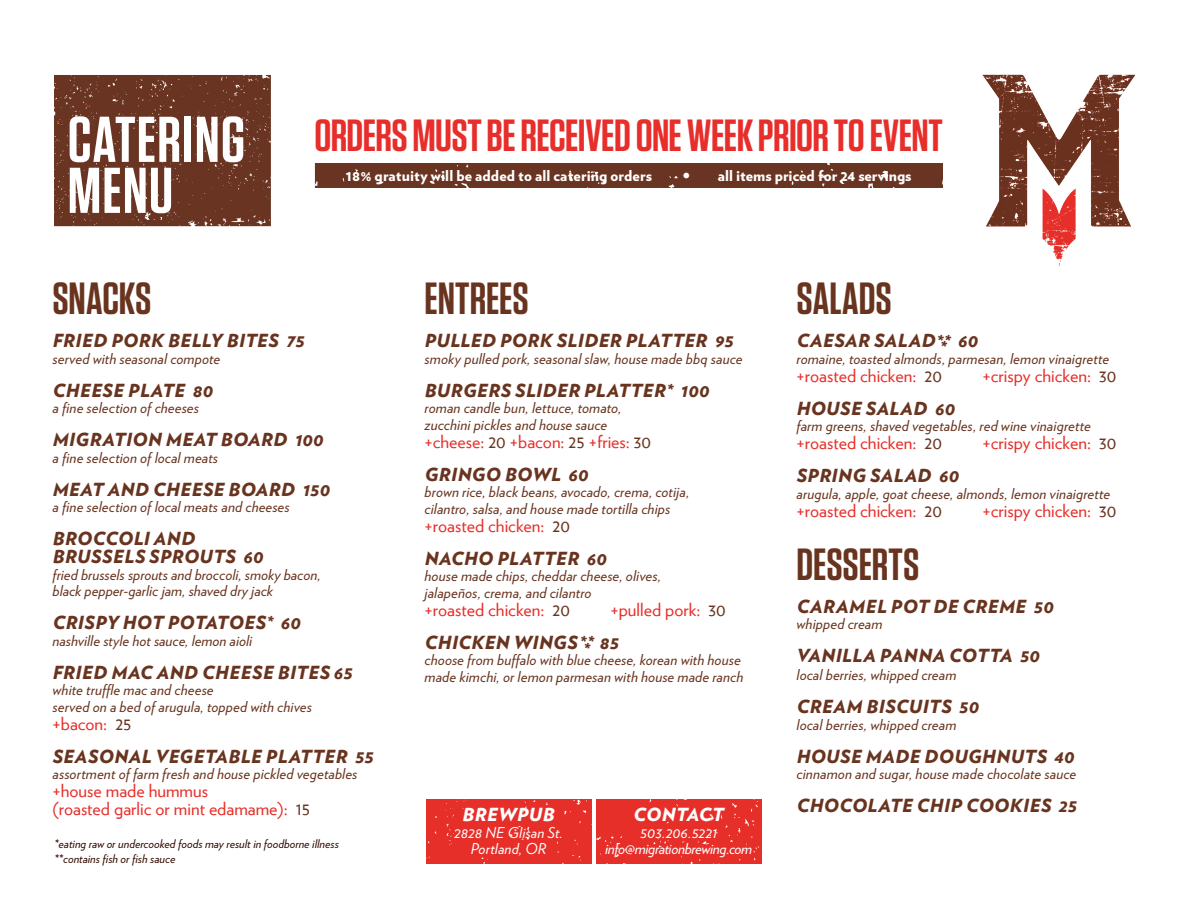
<style>
.page{position:relative;width:1188px;height:918px;background:#fff}
.page>*{position:absolute;margin:0;border:0;box-sizing:border-box;transform-origin:0 0}
.Category{font:600 64.5px "Tungsten";letter-spacing:.02em;color:#fff}
.t1{font:600 45px "Tungsten";letter-spacing:-.015em;color:#e72e2a}
.Category-2{font:600 45px "Tungsten";color:#69341f}
.Menu_Item{font:italic 900 18px/18px "Verlag";letter-spacing:.025em;color:#69341f}
.Body{font:18px/18px "Verlag";color:#e72f2a}
.Description{font:18px "Verlag";color:#e72f2a}
.Menu_Item-2{font:italic 900 18px "Verlag";letter-spacing:.02em;color:#fff}
.Description-2{font:italic 15px/16.5px "Verlag";letter-spacing:.005em;color:#69341f}
.Menu_Item-3{font:italic 15px/16.5px "Verlag";letter-spacing:.01em;color:#69341f}
.Category-3{font:900 15px "Verlag";letter-spacing:.005em;color:#fff}
.Description-3{font:italic 15px "Verlag";color:#fff}
.Description-4{font:italic 15px "Verlag";letter-spacing:-.025em;color:#fff}
.Description-5{font:italic 12px "Verlag";color:#320c00}
.s1{color:#69341f}
</style>
<div class="page">
<div style="left:426px;top:800px;width:336px;height:64px;background:#e72f2a"></div>
<div style="left:54px;top:75px;width:217px;height:152px;background:#693421"></div>
<img style="left:982px;top:74px;width:154px;height:193px">
<div style="left:315px;top:163px;width:628px;height:24px;background:#693421"></div>
<p class="Category" style="left:68px;top:106px;width:179px">CATERING</p>
<p class="Category" style="left:68px;top:157px;width:107px">MENU</p>
<p class="Category-3" style="left:346px;top:163px;width:308px">18% gratuity will be added to all catering orders</p>
<p class="Category-3" style="left:683px;top:163px;width:230px">• all items priced for 24 servings</p>
<p class="t1" style="left:314px;top:112px;width:630px">ORDERS MUST BE RECEIVED ONE WEEK PRIOR TO EVENT</p>
<p class="Category-2" style="left:53px;top:275px;width:100px">SNACKS</p>
<p class="Menu_Item" style="left:53px;top:331px;width:253px">FRIED PORK BELLY BITES 75</p>
<p class="Description-2" style="left:53px;top:349px;width:169px">served with seasonal compote</p>
<p class="Menu_Item" style="left:53px;top:380px;width:162px">CHEESE PLATE 80</p>
<p class="Description-2" style="left:53px;top:399px;width:148px">a fine selection of cheeses</p>
<p class="Menu_Item" style="left:53px;top:430px;width:273px">MIGRATION MEAT BOARD 100</p>
<p class="Description-2" style="left:53px;top:448px;width:167px">a fine selection of local meats</p>
<p class="Menu_Item" style="left:53px;top:479px;width:279px">MEAT AND CHEESE BOARD 150</p>
<p class="Description-2" style="left:53px;top:498px;width:239px">a fine selection of local meats and cheeses</p>
<p class="Menu_Item" style="left:53px;top:529px;width:212px">BROCCOLI AND<br>BRUSSELS SPROUTS 60</p>
<p class="Description-2" style="left:53px;top:565px;width:270px">fried brussels sprouts and broccoli, smoky bacon, black pepper-garlic jam, shaved dry jack</p>
<p class="Menu_Item" style="left:53px;top:613px;width:250px">CRISPY HOT POTATOES* 60</p>
<p class="Description-2" style="left:53px;top:631px;width:201px">nashville style hot sauce, lemon aioli</p>
<p class="Menu_Item" style="left:53px;top:662px;width:301px">FRIED MAC AND CHEESE BITES 65</p>
<p class="Description-2" style="left:53px;top:681px;width:261px">white truffle mac and cheese<br>served on a bed of arugula, topped with chives</p>
<p class="Body" style="left:53px;top:714px;width:80px">+bacon: <span class="s1">25</span></p>
<p class="Menu_Item" style="left:53px;top:746px;width:322px">SEASONAL VEGETABLE PLATTER 55</p>
<p class="Description-2" style="left:53px;top:765px;width:306px">assortment of farm fresh and house pickled vegetables</p>
<p class="Body" style="left:53px;top:781px;width:259px">+house made hummus<br>(roasted garlic or mint edamame): <span class="s1">15</span></p>
<p class="Description-5" style="left:54px;top:834px;width:286px">*eating raw or undercooked foods may result in foodborne illness</p>
<p class="Description-5" style="left:54px;top:849px;width:123px">**contains fish or fish sauce</p>
<p class="Category-2" style="left:425px;top:275px;width:106px">ENTREES</p>
<p class="Menu_Item" style="left:425px;top:331px;width:310px">PULLED PORK SLIDER PLATTER 95</p>
<p class="Description-2" style="left:425px;top:349px;width:319px">smoky pulled pork, seasonal slaw, house made bbq sauce</p>
<p class="Menu_Item" style="left:425px;top:380px;width:286px">BURGERS SLIDER PLATTER* 100</p>
<p class="Description-2" style="left:425px;top:399px;width:198px">roman candle bun, lettuce, tomato, zucchini pickles and house sauce</p>
<p class="Body" style="left:425px;top:432px;width:228px">+cheese: <span class="s1">20</span> +bacon: <span class="s1">25</span> +fries: <span class="s1">30</span></p>
<p class="Menu_Item" style="left:425px;top:464px;width:165px">GRINGO BOWL 60</p>
<p class="Description-2" style="left:425px;top:483px;width:266px">brown rice, black beans, avocado, crema, cotija, cilantro, salsa, and house made tortilla chips</p>
<p class="Body" style="left:425px;top:516px;width:147px">+roasted chicken: <span class="s1">20</span></p>
<p class="Menu_Item" style="left:425px;top:548px;width:184px">NACHO PLATTER 60</p>
<p class="Menu_Item-3" style="left:425px;top:567px;width:238px">house made chips, cheddar cheese, olives, jalapeños, crema, and cilantro</p>
<p class="Body" style="left:425px;top:600px;width:147px">+roasted chicken: <span class="s1">20</span></p>
<p class="Body" style="left:610px;top:600px;width:117px">+pulled pork: <span class="s1">30</span></p>
<p class="Menu_Item" style="left:425px;top:632px;width:196px">CHICKEN WINGS 85</p>
<p class="Menu_Item-3" style="left:425px;top:651px;width:320px">choose from buffalo with blue cheese, korean with house made kimchi, or lemon parmesan with house made ranch</p>
<p class="Menu_Item" style="left:579px;top:633px;width:16px">**</p>
<p class="Menu_Item" style="left:583px;top:639px;width:9px">*</p>
<p class="Menu_Item-2" style="left:462px;top:800px;width:94px">BREWPUB</p>
<p class="Description-3" style="left:454px;top:821px;width:110px">2828 NE Glisan St.</p>
<p class="Description-3" style="left:471px;top:837px;width:77px">Portland, OR</p>
<p class="Menu_Item-2" style="left:634px;top:800px;width:92px">CONTACT</p>
<p class="Description-3" style="left:640px;top:821px;width:78px">503.206.5221</p>
<p class="Description-4" style="left:605px;top:837px;width:149px">info@migrationbrewing.com</p>
<p class="Category-2" style="left:797px;top:275px;width:97px">SALADS</p>
<p class="Menu_Item" style="left:797px;top:331px;width:183px">CAESAR SALAD 60</p>
<p class="Description-2" style="left:797px;top:349px;width:314px">romaine, toasted almonds, parmesan, lemon vinaigrette</p>
<p class="Description" style="left:797px;top:362px;width:147px">+roasted chicken: <span class="s1">20</span></p>
<p class="Description" style="left:982px;top:362px;width:135px">+crispy chicken: <span class="s1">30</span></p>
<p class="Menu_Item" style="left:797px;top:398px;width:160px">HOUSE SALAD 60</p>
<p class="Description-2" style="left:797px;top:417px;width:296px">farm greens, shaved vegetables, red wine vinaigrette</p>
<p class="Description" style="left:797px;top:430px;width:147px">+roasted chicken: <span class="s1">20</span></p>
<p class="Description" style="left:982px;top:430px;width:135px">+crispy chicken: <span class="s1">30</span></p>
<p class="Menu_Item" style="left:797px;top:466px;width:164px">SPRING SALAD 60</p>
<p class="Description-2" style="left:797px;top:484px;width:315px">arugula, apple, goat cheese, almonds, lemon vinaigrette</p>
<p class="Body" style="left:797px;top:501px;width:147px">+roasted chicken: <span class="s1">20</span></p>
<p class="Body" style="left:982px;top:501px;width:135px">+crispy chicken: <span class="s1">30</span></p>
<p class="Category-2" style="left:797px;top:541px;width:124px">DESSERTS</p>
<p class="Menu_Item" style="left:797px;top:596px;width:259px">CARAMEL POT DE CREME 50</p>
<p class="Menu_Item-3" style="left:797px;top:615px;width:87px">whipped cream</p>
<p class="Menu_Item" style="left:797px;top:646px;width:245px">VANILLA PANNA COTTA 50</p>
<p class="Menu_Item-3" style="left:797px;top:666px;width:161px">local berries, whipped cream</p>
<p class="Menu_Item" style="left:797px;top:697px;width:184px">CREAM BISCUITS 50</p>
<p class="Menu_Item-3" style="left:797px;top:715px;width:161px">local berries, whipped cream</p>
<p class="Menu_Item" style="left:797px;top:746px;width:280px">HOUSE MADE DOUGHNUTS 40</p>
<p class="Description-2" style="left:797px;top:765px;width:281px">cinnamon and sugar, house made chocolate sauce</p>
<p class="Menu_Item" style="left:797px;top:796px;width:282px">CHOCOLATE CHIP COOKIES 25</p>
<p class="Menu_Item" style="left:936px;top:332px;width:16px">**</p>
<p class="Menu_Item" style="left:940px;top:338px;width:9px">*</p>
</div>
